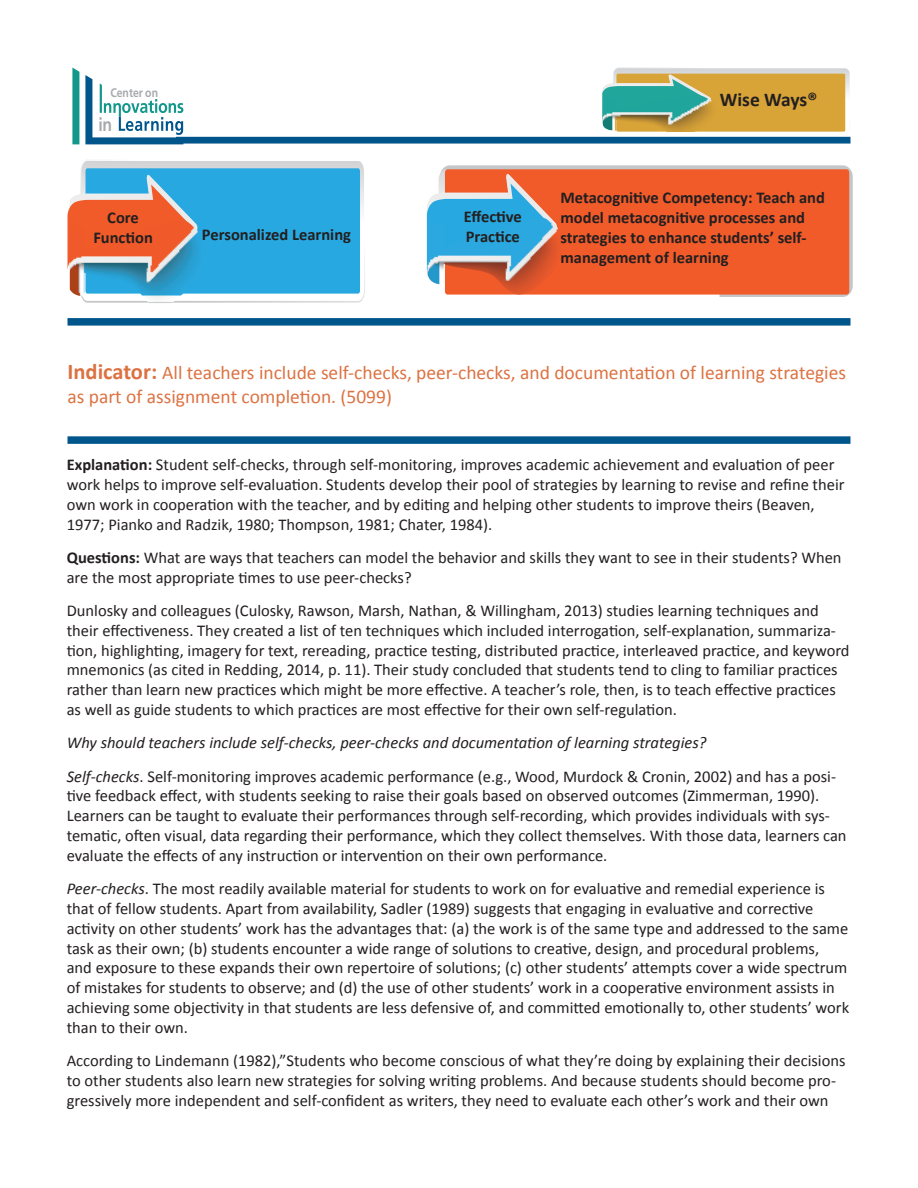
<style>
.page{position:relative;width:918px;height:1188px;background:#fff}
.page>*{position:absolute;margin:0;border:0;box-sizing:border-box;transform-origin:0 0}
.t1{font:19.5px/23.4px "Calibri";color:#dc7242}
.t2{font:700 19.5px "Calibri";letter-spacing:-.005em;color:#231f20}
.t3{font:700 18.6px "Frutiger LT";color:#a8a9ad;scale:.85 1}
.t4{font:16.5px/19.8px "Calibri";color:#231f20}
.t5{font:700 16.5px/19.8px "Calibri";color:#231f20}
.t6{font:italic 16.5px "Calibri";color:#231f20}
.t7{font:700 12.45px "Frutiger LT";color:#a8a9ad;scale:.85 1}
.s1{font-weight:700;font-size:22.5px}
.s2{font-weight:700}
.s3{font-style:italic}
</style>
<div class="page">
<svg style="left:603px;top:68px;width:247px;height:64px;background:#d2af5c"></svg>
<img style="left:603px;top:91px;width:114px;height:41px">
<svg style="left:67px;top:160px;width:298px;height:143px;background:#5cafd4"></svg>
<img style="left:70px;top:220px;width:135px;height:83px">
<svg style="left:443px;top:165px;width:410px;height:132px;background:#cbcacb"></svg>
<div style="left:445px;top:169px;width:404px;height:126px;background:#f15b2a;border-radius:3px"></div>
<svg style="left:427px;top:169px;width:293px;height:128px"></svg>
<img style="left:427px;top:209px;width:138px;height:88px">
<div style="left:68px;top:318px;width:782px;height:8px;background:#00558b"></div>
<div style="left:67px;top:436px;width:783px;height:8px;background:#00558b"></div>
<svg style="left:72px;top:68px;width:7px;height:76px"></svg>
<svg style="left:85px;top:75px;width:98px;height:69px"></svg>
<div style="left:176px;top:137px;width:674px;height:7px;background:#00558b"></div>
<p class="t7" style="left:110px;top:85px;width:58px">Center on</p>
<p class="t3" style="left:98px;top:114px;width:18px">in</p>
<p class="t5" style="left:93px;top:208px;width:61px;text-align:center">Core<br>Function</p>
<p class="t5" style="left:464px;top:207px;width:60px">Effective<br>Practice</p>
<p class="t5" style="left:202px;top:224px;width:151px">Personalized Learning</p>
<p class="t2" style="left:720px;top:87px;width:99px">Wise Ways®</p>
<p class="t5" style="left:561px;top:188px;width:266px">Metacognitive Competency: Teach and model metacognitive processes and strategies to enhance students’ self&shy;management of learning</p>
<p class="t1" style="left:68px;top:361px;width:780px"><span class="s1">Indicator:</span> All teachers include self-checks, peer-checks, and documentation of learning strategies as part of assignment completion. (5099)</p>
<p class="t4" style="left:67px;top:455px;width:779px"><span class="s2">Explanation:</span> Student self-checks, through self-monitoring, improves academic achievement and evaluation of peer work helps to improve self-evaluation. Students develop their pool of strategies by learning to revise and refine their own work in cooperation with the teacher, and by editing and helping other students to improve theirs (Beaven, 1977; Pianko and Radzik, 1980; Thompson, 1981; Chater, 1984).</p>
<p class="t4" style="left:67px;top:548px;width:776px"><span class="s2">Questions:</span> What are ways that teachers can model the behavior and skills they want to see in their students? When are the most appropriate times to use peer-checks?</p>
<p class="t4" style="left:67px;top:601px;width:784px">Dunlosky and colleagues (Culosky, Rawson, Marsh, Nathan, &amp; Willingham, 2013) studies learning techniques and their effectiveness. They created a list of ten techniques which included interrogation, self-explanation, summariza&shy;tion, highlighting, imagery for text, rereading, practice testing, distributed practice, interleaved practice, and keyword mnemonics (as cited in Redding, 2014, p. 11). Their study concluded that students tend to cling to familiar practices rather than learn new practices which might be more effective. A teacher’s role, then, is to teach effective practices as well as guide students to which practices are most effective for their own self-regulation.</p>
<p class="t6" style="left:67px;top:732px;width:641px">Why should teachers include self-checks, peer-checks and documentation of learning strategies?</p>
<p class="t4" style="left:67px;top:766px;width:781px"><span class="s3">Self-checks</span>. Self-monitoring improves academic performance (e.g., Wood, Murdock &amp; Cronin, 2002) and has a posi&shy;tive feedback effect, with students seeking to raise their goals based on observed outcomes (Zimmerman, 1990).<br>Learners can be taught to evaluate their performances through self-recording, which provides individuals with sys&shy;tematic, often visual, data regarding their performance, which they collect themselves. With those data, learners can evaluate the effects of any instruction or intervention on their own performance.</p>
<p class="t4" style="left:67px;top:879px;width:784px"><span class="s3">Peer-checks</span>. The most readily available material for students to work on for evaluative and remedial experience is that of fellow students. Apart from availability, Sadler (1989) suggests that engaging in evaluative and corrective activity on other students’ work has the advantages that: (a) the work is of the same type and addressed to the same task as their own; (b) students encounter a wide range of solutions to creative, design, and procedural problems,<br>and exposure to these expands their own repertoire of solutions; (c) other students’ attempts cover a wide spectrum of mistakes for students to observe; and (d) the use of other students’ work in a cooperative environment assists in achieving some objectivity in that students are less defensive of, and committed emotionally to, other students’ work than to their own.</p>
<p class="t4" style="left:67px;top:1051px;width:780px">According to Lindemann (1982),”Students who become conscious of what they’re doing by explaining their decisions to other students also learn new strategies for solving writing problems. And because students should become pro&shy;gressively more independent and self-confident as writers, they need to evaluate each other’s work and their own</p>
</div>
